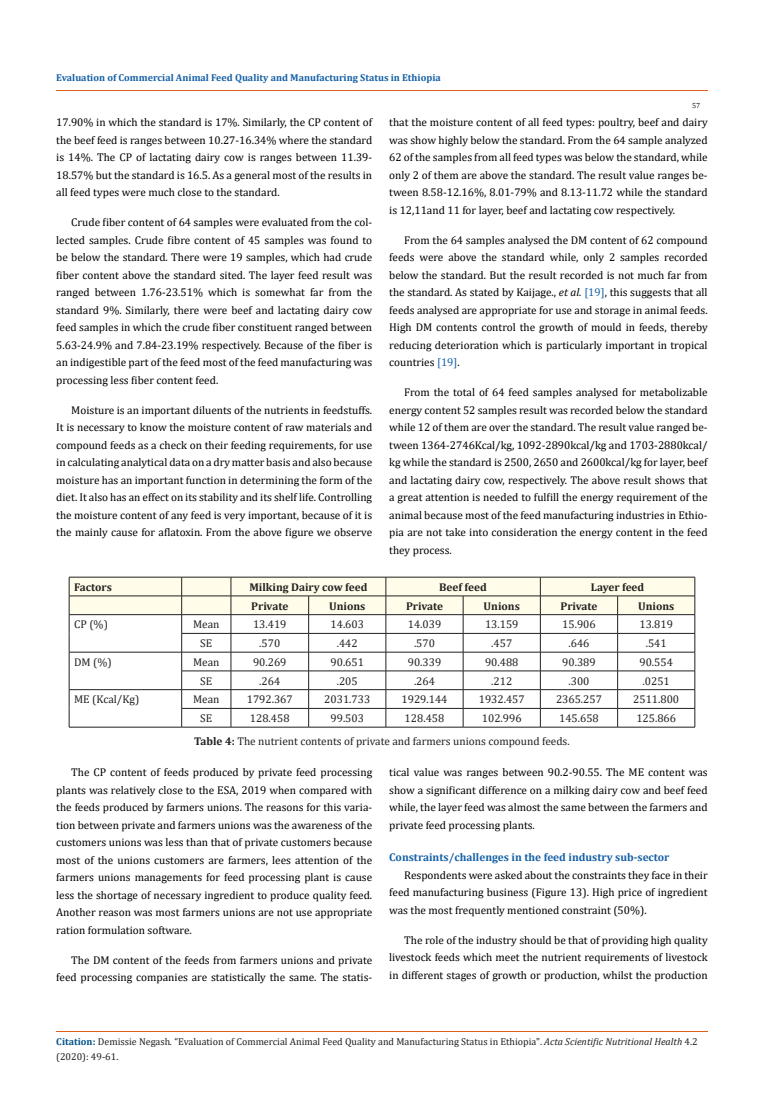
<style>
.page{position:relative;width:764px;height:1110px;background:#fff}
.page>*{position:absolute;margin:0;border:0;box-sizing:border-box;transform-origin:0 0}
.t1{font:11.25px/17.5px "Cambria";color:#000;text-align:justify}
.t2{font:11.25px "Cambria";color:#231f20}
.t3{font:700 11.25px "Cambria";color:#231f20}
.t4{font:700 11.25px "Cambria";color:#1560a6}
.t5{font:10px/15px "Cambria";color:#231f20}
.t6{font:700 10px "Cambria";color:#1560a6}
.t7{font:7.5px "Cambria";color:#231f20}
.s1{font-style:italic}
.s2{color:#1560a6}
.s3{font-weight:700}
.s4{font-weight:700;color:#035089}
</style>
<div class="page">
<hr style="left:56px;top:91px;width:651px;height:1px;background:#e05d1a">
<svg style="left:69px;top:577px;width:626px;height:150px"></svg>
<hr style="left:69px;top:727px;width:113px;height:1px;background:#231f20">
<hr style="left:182px;top:727px;width:49px;height:1px;background:#231f20">
<hr style="left:231px;top:727px;width:78px;height:1px;background:#231f20">
<hr style="left:309px;top:727px;width:77px;height:1px;background:#231f20">
<hr style="left:386px;top:727px;width:77px;height:1px;background:#231f20">
<hr style="left:463px;top:727px;width:77px;height:1px;background:#231f20">
<hr style="left:540px;top:727px;width:77px;height:1px;background:#231f20">
<hr style="left:617px;top:727px;width:78px;height:1px;background:#231f20">
<hr style="left:56px;top:1032px;width:651px;height:1px;background:#e05d1a">
<p class="t6" style="left:56px;top:71px;width:386px">Evaluation of Commercial Animal Feed Quality and Manufacturing Status in Ethiopia</p>
<p class="t1" style="left:56px;top:114px;width:317px">17.90% in which the standard is 17%. Similarly, the CP content of the beef feed is ranges between 10.27-16.34% where the standard is 14%. The CP of lactating dairy cow is ranges between 11.39- 18.57% but the standard is 16.5. As a general most of the results in all feed types were much close to the standard.</p>
<p class="t1" style="left:56px;top:214px;width:317px;text-indent:15px">Crude fiber content of 64 samples were evaluated from the col&shy;lected samples. Crude fibre content of 45 samples was found to be below the standard. There were 19 samples, which had crude fiber content above the standard sited. The layer feed result was ranged between 1.76-23.51% which is somewhat far from the standard 9%. Similarly, there were beef and lactating dairy cow feed samples in which the crude fiber constituent ranged between 5.63-24.9% and 7.84-23.19% respectively. Because of the fiber is an indigestible part of the feed most of the feed manufacturing was processing less fiber content feed.</p>
<p class="t1" style="left:56px;top:401px;width:317px;text-indent:15px">Moisture is an important diluents of the nutrients in feedstuffs.<br>It is necessary to know the moisture content of raw materials and compound feeds as a check on their feeding requirements, for use in calculating analytical data on a dry matter basis and also because moisture has an important function in determining the form of the diet. It also has an effect on its stability and its shelf life. Controlling the moisture content of any feed is very important, because of it is the mainly cause for aflatoxin. From the above figure we observe</p>
<p class="t7" style="left:692px;top:101px;width:10px">57</p>
<p class="t1" style="left:389px;top:114px;width:320px">that the moisture content of all feed types: poultry, beef and dairy was show highly below the standard. From the 64 sample analyzed 62 of the samples from all feed types was below the standard, while only 2 of them are above the standard. The result value ranges be&shy;tween 8.58-12.16%, 8.01-79% and 8.13-11.72 while the standard is 12,11and 11 for layer, beef and lactating cow respectively.</p>
<p class="t1" style="left:389px;top:231px;width:320px;text-indent:15px">From the 64 samples analysed the DM content of 62 compound feeds were above the standard while, only 2 samples recorded below the standard. But the result recorded is not much far from the standard. As stated by Kaijage., <span class="s1">et al.</span> <span class="s2">[19]</span>, this suggests that all feeds analysed are appropriate for use and storage in animal feeds.<br>High DM contents control the growth of mould in feeds, thereby reducing deterioration which is particularly important in tropical countries <span class="s2">[19]</span>.</p>
<p class="t1" style="left:389px;top:384px;width:320px;text-indent:15px">From the total of 64 feed samples analysed for metabolizable energy content 52 samples result was recorded below the standard while 12 of them are over the standard. The result value ranged be&shy;tween 1364-2746Kcal/kg, 1092-2890kcal/kg and 1703-2880kcal/ kg while the standard is 2500, 2650 and 2600kcal/kg for layer, beef and lactating dairy cow, respectively. The above result shows that a great attention is needed to fulfill the energy requirement of the animal because most of the feed manufacturing industries in Ethio&shy;pia are not take into consideration the energy content in the feed they process.</p>
<p class="t3" style="left:74px;top:579px;width:39px">Factors</p>
<p class="t3" style="left:249px;top:579px;width:120px">Milking Dairy cow feed</p>
<p class="t3" style="left:439px;top:579px;width:49px">Beef feed</p>
<p class="t3" style="left:591px;top:579px;width:55px">Layer feed</p>
<p class="t3" style="left:251px;top:598px;width:39px">Private</p>
<p class="t3" style="left:329px;top:598px;width:38px">Unions</p>
<p class="t3" style="left:406px;top:598px;width:39px">Private</p>
<p class="t3" style="left:483px;top:598px;width:38px">Unions</p>
<p class="t3" style="left:560px;top:598px;width:39px">Private</p>
<p class="t3" style="left:638px;top:598px;width:38px">Unions</p>
<p class="t2" style="left:74px;top:618px;width:35px">CP (%)</p>
<p class="t2" style="left:193px;top:618px;width:28px">Mean</p>
<p class="t2" style="left:253px;top:618px;width:35px">13.419</p>
<p class="t2" style="left:330px;top:618px;width:35px">14.603</p>
<p class="t2" style="left:408px;top:618px;width:35px">14.039</p>
<p class="t2" style="left:485px;top:618px;width:35px">13.159</p>
<p class="t2" style="left:562px;top:618px;width:35px">15.906</p>
<p class="t2" style="left:639px;top:618px;width:35px">13.819</p>
<p class="t2" style="left:200px;top:637px;width:14px">SE</p>
<p class="t2" style="left:259px;top:637px;width:23px">.570</p>
<p class="t2" style="left:337px;top:637px;width:23px">.442</p>
<p class="t2" style="left:414px;top:637px;width:23px">.570</p>
<p class="t2" style="left:491px;top:637px;width:23px">.457</p>
<p class="t2" style="left:568px;top:637px;width:23px">.646</p>
<p class="t2" style="left:646px;top:637px;width:23px">.541</p>
<p class="t2" style="left:74px;top:655px;width:39px">DM (%)</p>
<p class="t2" style="left:193px;top:655px;width:28px">Mean</p>
<p class="t2" style="left:253px;top:655px;width:35px">90.269</p>
<p class="t2" style="left:330px;top:655px;width:35px">90.651</p>
<p class="t2" style="left:408px;top:655px;width:35px">90.339</p>
<p class="t2" style="left:485px;top:655px;width:35px">90.488</p>
<p class="t2" style="left:562px;top:655px;width:35px">90.389</p>
<p class="t2" style="left:639px;top:655px;width:35px">90.554</p>
<p class="t2" style="left:200px;top:674px;width:14px">SE</p>
<p class="t2" style="left:259px;top:674px;width:23px">.264</p>
<p class="t2" style="left:337px;top:674px;width:23px">.205</p>
<p class="t2" style="left:414px;top:674px;width:23px">.264</p>
<p class="t2" style="left:491px;top:674px;width:23px">.212</p>
<p class="t2" style="left:568px;top:674px;width:23px">.300</p>
<p class="t2" style="left:642px;top:674px;width:29px">.0251</p>
<p class="t2" style="left:74px;top:693px;width:67px">ME (Kcal/Kg)</p>
<p class="t2" style="left:193px;top:693px;width:28px">Mean</p>
<p class="t2" style="left:247px;top:693px;width:47px">1792.367</p>
<p class="t2" style="left:324px;top:693px;width:47px">2031.733</p>
<p class="t2" style="left:401px;top:693px;width:47px">1929.144</p>
<p class="t2" style="left:479px;top:693px;width:47px">1932.457</p>
<p class="t2" style="left:556px;top:693px;width:47px">2365.257</p>
<p class="t2" style="left:633px;top:693px;width:47px">2511.800</p>
<p class="t2" style="left:200px;top:712px;width:14px">SE</p>
<p class="t2" style="left:250px;top:712px;width:41px">128.458</p>
<p class="t2" style="left:330px;top:712px;width:35px">99.503</p>
<p class="t2" style="left:405px;top:712px;width:41px">128.458</p>
<p class="t2" style="left:482px;top:712px;width:41px">102.996</p>
<p class="t2" style="left:559px;top:712px;width:41px">145.658</p>
<p class="t2" style="left:636px;top:712px;width:41px">125.866</p>
<p class="t2" style="left:194px;top:735px;width:377px"><span class="s3">Table 4:</span> The nutrient contents of private and farmers unions compound feeds.</p>
<p class="t1" style="left:56px;top:763px;width:317px;text-indent:15px">The CP content of feeds produced by private feed processing plants was relatively close to the ESA, 2019 when compared with the feeds produced by farmers unions. The reasons for this varia&shy;tion between private and farmers unions was the awareness of the customers unions was less than that of private customers because most of the unions customers are farmers, lees attention of the farmers unions managements for feed processing plant is cause less the shortage of necessary ingredient to produce quality feed.<br>Another reason was most farmers unions are not use appropriate ration formulation software.</p>
<p class="t1" style="left:56px;top:951px;width:317px;text-align:right">The DM content of the feeds from farmers unions and private feed processing companies are statistically the same. The statis-</p>
<p class="t1" style="left:389px;top:763px;width:320px">tical value was ranges between 90.2-90.55. The ME content was show a significant difference on a milking dairy cow and beef feed while, the layer feed was almost the same between the farmers and private feed processing plants.</p>
<p class="t1" style="left:389px;top:866px;width:320px;text-indent:15px">Respondents were asked about the constraints they face in their feed manufacturing business (Figure 13). High price of ingredient was the most frequently mentioned constraint (50%).</p>
<p class="t1" style="left:389px;top:931px;width:320px;text-indent:15px">The role of the industry should be that of providing high quality livestock feeds which meet the nutrient requirements of livestock in different stages of growth or production, whilst the production</p>
<p class="t4" style="left:389px;top:849px;width:282px">Constraints/challenges in the feed industry sub-sector</p>
<p class="t5" style="left:56px;top:1034px;width:643px"><span class="s4">Citation:</span> Demissie Negash<span class="s1">.</span> “Evaluation of Commercial Animal Feed Quality and Manufacturing Status in Ethiopia". <span class="s1">Acta Scientific Nutritional Health</span> 4.2 (2020): 49-61.</p>
</div>
